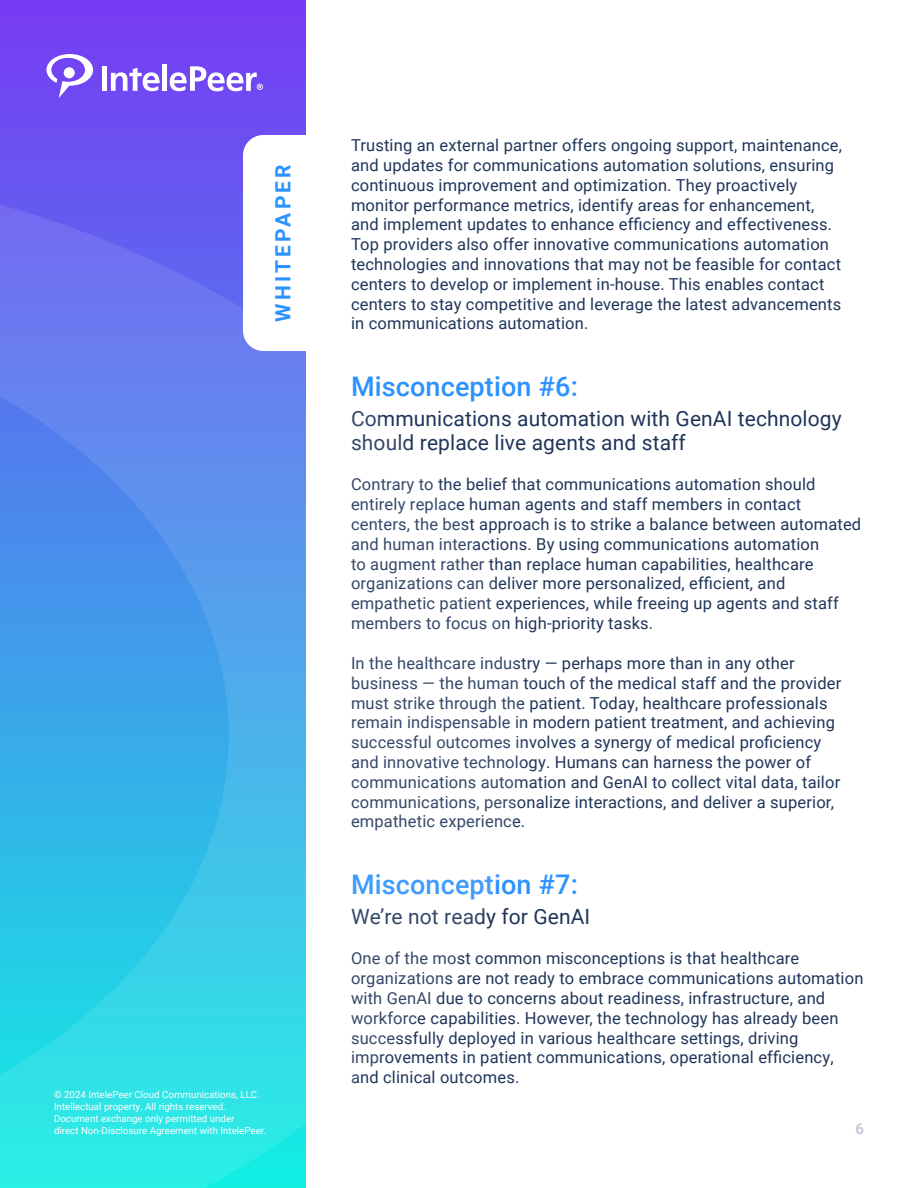
<style>
.page{position:relative;width:918px;height:1188px;background:#fff}
.page>*{position:absolute;margin:0;border:0;box-sizing:border-box;transform-origin:0 0}
.t1{font:500 27px "Roboto";letter-spacing:.005em;color:#2b92ff}
.t2{font:21px/24px "Roboto";letter-spacing:.005em;color:#20355a}
.t3{font:700 21px "Roboto";letter-spacing:.15em;color:#2b92ff}
.t4{font:16.5px/19.8px "Roboto";letter-spacing:.01em;color:#20355a}
.t5{font:500 15px "Roboto";color:#bec0d1}
.t6{font:9.75px/12px "Roboto";color:#fff}
</style>
<div class="page">
<div style="left:0;top:0;width:306px;height:1188px;background:#7146f2"></div>
<svg style="left:0;top:161px;width:306px;height:1027px;background:#46a7ea"></svg>
<div style="left:243px;top:135px;width:85px;height:216px;background:#fff;border-radius:20px"></div>
<svg style="left:47px;top:54px;width:46px;height:44px"></svg>
<div style="left:102px;top:66px;width:5px;height:25px;background:#fff"></div>
<svg style="left:111px;top:68px;width:49px;height:23px"></svg>
<div style="left:162px;top:65px;width:5px;height:26px;background:#fff"></div>
<svg style="left:170px;top:66px;width:93px;height:25px"></svg>
<p class="t3" style="left:268px;top:322px;width:159px;rotate:-90deg">WHITEPAPER</p>
<p class="t6" style="left:54px;top:1088px;width:214px">© 2024 IntelePeer Cloud Communications, LLC.<br>Intellectual property. All rights reserved.<br>Document exchange only permitted under<br>direct Non-Disclosure Agreement with IntelePeer.</p>
<p class="t4" style="left:351px;top:135px;width:493px">Trusting an external partner offers ongoing support, maintenance, and updates for communications automation solutions, ensuring continuous improvement and optimization. They proactively monitor performance metrics, identify areas for enhancement, and implement updates to enhance efficiency and effectiveness.<br>Top providers also offer innovative communications automation technologies and innovations that may not be feasible for contact centers to develop or implement in-house. This enables contact centers to stay competitive and leverage the latest advancements in communications automation.</p>
<h1 class="t1" style="left:351px;top:367px;width:228px">Misconception #6:</h1>
<p class="t2" style="left:351px;top:406px;width:492px">Communications automation with GenAI technology should replace live agents and staff</p>
<p class="t4" style="left:351px;top:474px;width:512px">Contrary to the belief that communications automation should entirely replace human agents and staff members in contact centers, the best approach is to strike a balance between automated and human interactions. By using communications automation<br>to augment rather than replace human capabilities, healthcare organizations can deliver more personalized, efficient, and empathetic patient experiences, while freeing up agents and staff members to focus on high-priority tasks.</p>
<p class="t4" style="left:351px;top:653px;width:492px">In the healthcare industry — perhaps more than in any other business — the human touch of the medical staff and the provider must strike through the patient. Today, healthcare professionals remain indispensable in modern patient treatment, and achieving successful outcomes involves a synergy of medical proficiency and innovative technology. Humans can harness the power of communications automation and GenAI to collect vital data, tailor communications, personalize interactions, and deliver a superior, empathetic experience.</p>
<h1 class="t1" style="left:351px;top:865px;width:228px">Misconception #7:</h1>
<p class="t2" style="left:351px;top:904px;width:241px">We’re not ready for GenAI</p>
<p class="t4" style="left:351px;top:948px;width:514px">One of the most common misconceptions is that healthcare organizations are not ready to embrace communications automation with GenAI due to concerns about readiness, infrastructure, and workforce capabilities. However, the technology has already been successfully deployed in various healthcare settings, driving improvements in patient communications, operational efficiency, and clinical outcomes.</p>
<p class="t5" style="left:855px;top:1118px;width:10px">6</p>
</div>
